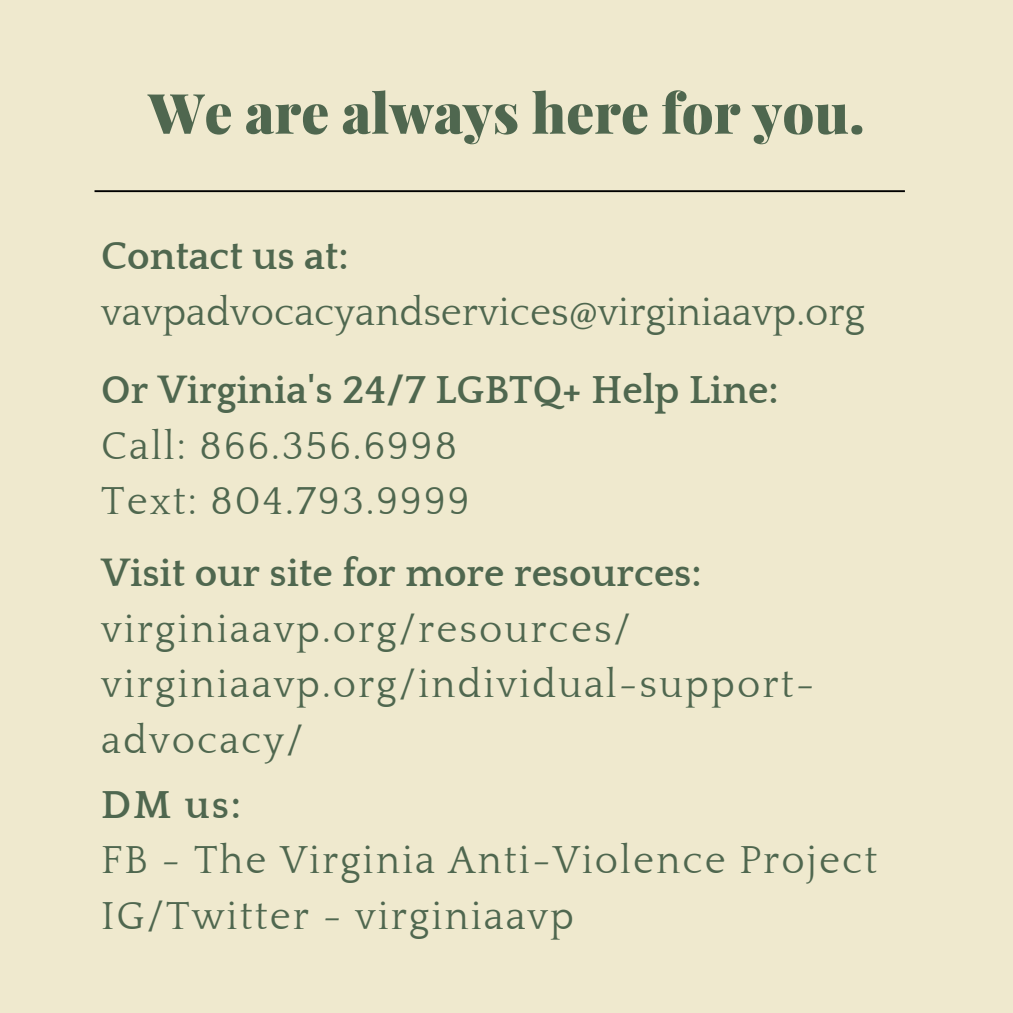
<style>
.page{position:relative;width:1013px;height:1013px;background:#fff}
.page>*{position:absolute;margin:0;border:0;box-sizing:border-box;transform-origin:0 0}
.t1{font:900 55.62px "Playfair Display";color:#4f674f}
.t2{font:40px/55.2px "Quattrocento";letter-spacing:.05em;color:#4f674f}
.t3{font:700 40px "Quattrocento";color:#4f674f}
.t4{font:40px "Quattrocento";color:#4f674f}
</style>
<div class="page">
<div style="left:0;top:0;width:1012px;height:1012px;background:#efe9ce"></div>
<hr style="left:94px;top:190px;width:810px;height:2px;background:#000">
<p class="t1" style="left:148px;top:74px;width:718px">We are always here for you.</p>
<p class="t3" style="left:101px;top:235px;width:249px">Contact us at:</p>
<p class="t4" style="left:101px;top:291px;width:765px">vavpadvocacyandservices@virginiaavp.org</p>
<p class="t3" style="left:101px;top:369px;width:678px">Or Virginia's 24/7 LGBTQ+ Help Line:</p>
<p class="t2" style="left:101px;top:419px;width:357px">Call: 866.356.6998</p>
<p class="t2" style="left:101px;top:474px;width:370px">Text: 804.793.9999</p>
<p class="t3" style="left:101px;top:552px;width:602px">Visit our site for more resources:</p>
<p class="t2" style="left:101px;top:602px;width:531px">virginiaavp.org/resources/</p>
<p class="t2" style="left:101px;top:657px;width:714px">virginiaavp.org/individual-support&shy;advocacy/</p>
<p class="t3" style="left:101px;top:784px;width:141px">DM us:</p>
<p class="t2" style="left:101px;top:833px;width:777px">FB - The Virginia Anti-Violence Project</p>
<p class="t2" style="left:101px;top:889px;width:474px">IG/Twitter - virginiaavp</p>
</div>
